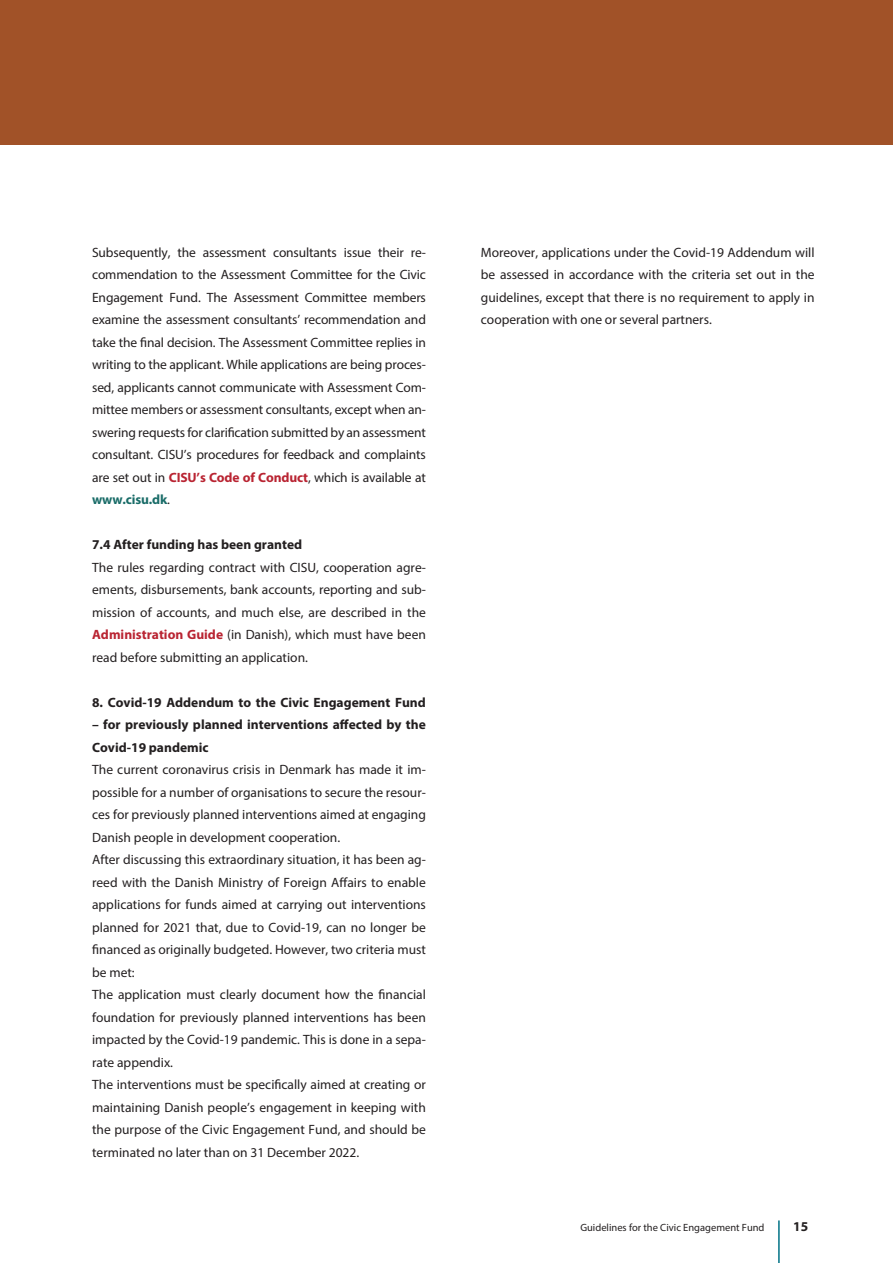
<style>
.page{position:relative;width:893px;height:1263px;background:#fff}
.page>*{position:absolute;margin:0;border:0;box-sizing:border-box;transform-origin:0 0}
.broed{font:13.5px/22.5px "Myriad Pro";color:#231f20;text-align:justify}
.broed-2{font:700 13.5px/22.5px "Myriad Pro";color:#231f20}
.lille_mellemrubrik_f{font:700 13.5px "Myriad Pro";color:#231f20}
.t1{font:10.5px "Myriad Pro";color:#231f20}
.s1{font-weight:700;color:#b92432}
.s2{font-weight:700;color:#196c68}
</style>
<div class="page">
<hr style="left:778px;top:1220px;width:2px;height:43px;background:#007286">
<div style="left:0;top:0;width:893px;height:145px;background:#a15228"></div>
<p class="broed" style="left:92px;top:241px;width:335px">Subsequently, the assessment consultants issue their re&shy;commendation to the Assessment Committee for the Civic Engagement Fund. The Assessment Committee members examine the assessment consultants’ recommendation and take the final decision. The Assessment Committee replies in writing to the applicant. While applications are being proces&shy;sed, applicants cannot communicate with Assessment Com&shy;mittee members or assessment consultants, except when an&shy;swering requests for clarification submitted by an assessment consultant. CISU’s procedures for feedback and complaints are set out in <span class="s1">CISU’s Code of Conduct</span>, which is available at <span class="s2">www.cisu.dk</span>.</p>
<p class="lille_mellemrubrik_f" style="left:92px;top:536px;width:212px">7.4 After funding has been granted</p>
<p class="broed" style="left:92px;top:556px;width:335px">The rules regarding contract with CISU, cooperation agre&shy;ements, disbursements, bank accounts, reporting and sub&shy;mission of accounts, and much else, are described in the <span class="s1">Administration Guide</span> (in Danish), which must have been read before submitting an application.</p>
<p class="broed-2" style="left:92px;top:690px;width:335px">8. Covid-19 Addendum to the Civic Engagement Fund</p>
<p class="broed-2" style="left:92px;top:713px;width:335px">– for previously planned interventions affected by the<br>Covid-19 pandemic</p>
<p class="broed" style="left:92px;top:758px;width:335px">The current coronavirus crisis in Denmark has made it im&shy;possible for a number of organisations to secure the resour&shy;ces for previously planned interventions aimed at engaging Danish people in development cooperation.</p>
<p class="broed" style="left:92px;top:848px;width:335px">After discussing this extraordinary situation, it has been ag&shy;reed with the Danish Ministry of Foreign Affairs to enable applications for funds aimed at carrying out interventions planned for 2021 that, due to Covid-19, can no longer be financed as originally budgeted. However, two criteria must be met:</p>
<p class="broed" style="left:92px;top:983px;width:335px">The application must clearly document how the financial foundation for previously planned interventions has been impacted by the Covid-19 pandemic. This is done in a sepa&shy;rate appendix.</p>
<p class="broed" style="left:92px;top:1073px;width:335px">The interventions must be specifically aimed at creating or maintaining Danish people’s engagement in keeping with the purpose of the Civic Engagement Fund, and should be terminated no later than on 31 December 2022.</p>
<p class="broed" style="left:481px;top:241px;width:335px">Moreover, applications under the Covid-19 Addendum will be assessed in accordance with the criteria set out in the guidelines, except that there is no requirement to apply in cooperation with one or several partners.</p>
<p class="t1" style="left:580px;top:1220px;width:186px">Guidelines for the Civic Engagement Fund</p>
<p class="broed-2" style="left:793px;top:1214px;width:16px">15</p>
</div>
